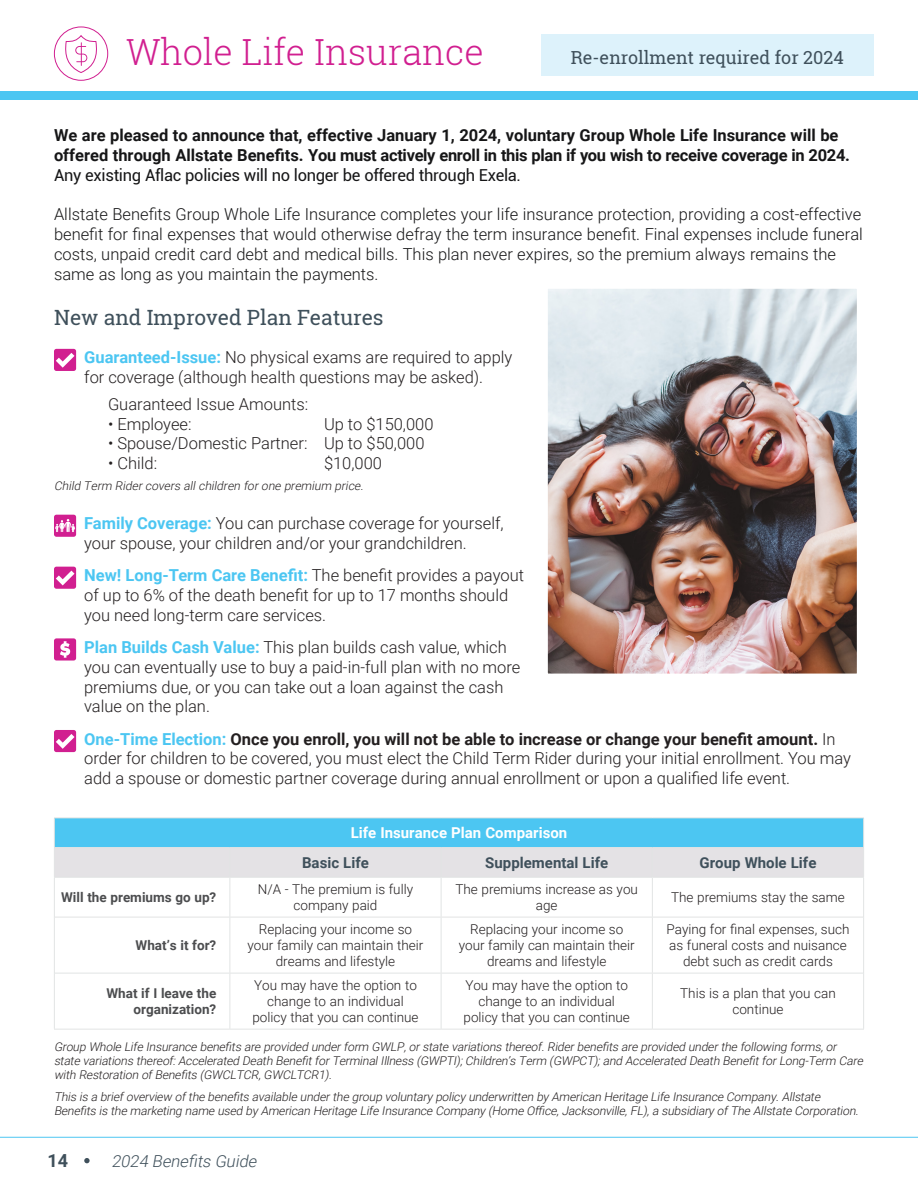
<style>
.page{position:relative;width:918px;height:1188px;background:#fff}
.page>*{position:absolute;margin:0;border:0;box-sizing:border-box;transform-origin:0 0}
.t1{font:300 36px "Roboto Slab";color:#d11f90}
.t2{font:21px "Roboto Slab";color:#3f505b}
.t3{font:18px "Roboto Slab";color:#3f505b}
.t4{font:700 18px "Roboto";color:#3f505b}
.t5{font:300 16.5px/19.8px "Roboto";color:#231f20}
.t6{font:300 16.5px/19.8px "Roboto";color:#161617}
.t7{font:700 16.5px/19.8px "Roboto";color:#161617}
.t8{font:italic 300 16.5px "Roboto";color:#3f505b}
.t9{font:700 15px "Roboto";color:#3f505b}
.t10{font:700 15px "Roboto";color:#fff}
.t11{font:300 13.5px/16.2px "Roboto";color:#231f20;text-align:center}
.t12{font:700 13.5px/16.2px "Roboto";color:#4c4d4f;text-align:right}
.t13{font:italic 300 12px/14.4px "Roboto";color:#231f20}
.s1{font-weight:400}
.s2{font-weight:700;color:#4cc6f2}
.s3{font-weight:700}
</style>
<div class="page">
<svg style="left:0;top:1137px;width:918px;height:27px"></svg>
<svg style="left:84px;top:1158px;width:6px;height:5px"></svg>
<div style="left:0;top:91px;width:918px;height:9px;background:#4cc6f2"></div>
<div style="left:54px;top:349px;width:22px;height:22px;background:#d11f90;border-radius:2px"></div>
<svg style="left:56px;top:353px;width:18px;height:15px"></svg>
<div style="left:54px;top:515px;width:22px;height:22px;background:#d11f90;border-radius:2px"></div>
<svg style="left:55px;top:519px;width:20px;height:13px"></svg>
<div style="left:54px;top:567px;width:22px;height:22px;background:#d11f90;border-radius:2px"></div>
<svg style="left:56px;top:571px;width:18px;height:14px"></svg>
<div style="left:54px;top:638px;width:22px;height:23px;background:#d11f90;border-radius:2px"></div>
<svg style="left:60px;top:641px;width:10px;height:17px"></svg>
<div style="left:54px;top:730px;width:22px;height:22px;background:#d11f90;border-radius:2px"></div>
<svg style="left:56px;top:734px;width:18px;height:15px"></svg>
<svg style="left:55px;top:878px;width:808px;height:151px"></svg>
<hr style="left:54px;top:817px;width:176px;height:1px;background:#e2e4e4">
<hr style="left:230px;top:817px;width:211px;height:1px;background:#e2e4e4">
<hr style="left:441px;top:817px;width:211px;height:1px;background:#e2e4e4">
<hr style="left:652px;top:817px;width:212px;height:1px;background:#e2e4e4">
<svg style="left:54px;top:818px;width:810px;height:59px;background:#9ad4eb"></svg>
<hr style="left:54px;top:878px;width:1px;height:39px;background:#e2e4e4">
<hr style="left:54px;top:877px;width:176px;height:1px;background:#e2e4e4">
<hr style="left:230px;top:878px;width:1px;height:39px;background:#e2e4e4">
<hr style="left:230px;top:877px;width:211px;height:1px;background:#e2e4e4">
<hr style="left:441px;top:878px;width:1px;height:39px;background:#e2e4e4">
<hr style="left:441px;top:877px;width:211px;height:1px;background:#e2e4e4">
<hr style="left:652px;top:878px;width:1px;height:39px;background:#e2e4e4">
<hr style="left:652px;top:877px;width:212px;height:1px;background:#e2e4e4">
<hr style="left:863px;top:878px;width:1px;height:39px;background:#e2e4e4">
<hr style="left:54px;top:917px;width:1px;height:56px;background:#e2e4e4">
<hr style="left:55px;top:917px;width:175px;height:1px;background:#e2e4e4">
<hr style="left:230px;top:917px;width:1px;height:56px;background:#e2e4e4">
<hr style="left:230px;top:917px;width:211px;height:1px;background:#e2e4e4">
<hr style="left:441px;top:917px;width:1px;height:56px;background:#e2e4e4">
<hr style="left:441px;top:917px;width:211px;height:1px;background:#e2e4e4">
<hr style="left:652px;top:917px;width:1px;height:56px;background:#e2e4e4">
<hr style="left:652px;top:917px;width:211px;height:1px;background:#e2e4e4">
<hr style="left:863px;top:917px;width:1px;height:56px;background:#e2e4e4">
<hr style="left:54px;top:973px;width:1px;height:56px;background:#e2e4e4">
<hr style="left:55px;top:973px;width:175px;height:1px;background:#e2e4e4">
<hr style="left:54px;top:1029px;width:176px;height:1px;background:#e2e4e4">
<hr style="left:230px;top:973px;width:1px;height:56px;background:#e2e4e4">
<hr style="left:230px;top:973px;width:211px;height:1px;background:#e2e4e4">
<hr style="left:230px;top:1029px;width:211px;height:1px;background:#e2e4e4">
<hr style="left:441px;top:973px;width:1px;height:56px;background:#e2e4e4">
<hr style="left:441px;top:973px;width:211px;height:1px;background:#e2e4e4">
<hr style="left:441px;top:1029px;width:211px;height:1px;background:#e2e4e4">
<hr style="left:652px;top:973px;width:1px;height:56px;background:#e2e4e4">
<hr style="left:652px;top:973px;width:211px;height:1px;background:#e2e4e4">
<hr style="left:863px;top:973px;width:1px;height:56px;background:#e2e4e4">
<hr style="left:652px;top:1029px;width:212px;height:1px;background:#e2e4e4">
<img style="left:548px;top:289px;width:308px;height:384px">
<div style="left:54px;top:27px;width:54px;height:54px;border:1px solid #d11f90;border-radius:50%"></div>
<svg style="left:64px;top:34px;width:34px;height:39px"></svg>
<div style="left:541px;top:34px;width:332px;height:42px;background:#ddf2fb"></div>
<p class="t1" style="left:126px;top:27px;width:359px">Whole Life Insurance</p>
<p class="t3" style="left:571px;top:45px;width:275px">Re-enrollment required for 2024</p>
<p class="t7" style="left:54px;top:125px;width:797px">We are pleased to announce that, effective January 1, 2024, voluntary Group Whole Life Insurance will be offered through Allstate Benefits. You must actively enroll in this plan if you wish to receive coverage in 2024.<br><span class="s1">Any existing Aflac policies will no longer be offered through Exela.</span></p>
<p class="t6" style="left:54px;top:204px;width:810px">Allstate Benefits Group Whole Life Insurance completes your life insurance protection, providing a cost-effective benefit for final expenses that would otherwise defray the term insurance benefit. Final expenses include funeral costs, unpaid credit card debt and medical bills. This plan never expires, so the premium always remains the same as long as you maintain the payments.</p>
<p class="t2" style="left:54px;top:303px;width:331px">New and Improved Plan Features</p>
<p class="t5" style="left:84px;top:347px;width:430px"><span class="s2">Guaranteed-Issue:</span> No physical exams are required to apply for coverage (although health questions may be asked).</p>
<p class="t5" style="left:108px;top:393px;width:202px">Guaranteed Issue Amounts:</p>
<p class="t5" style="left:108px;top:413px;width:85px">• Employee:</p>
<p class="t5" style="left:324px;top:413px;width:111px">Up to $150,000</p>
<p class="t5" style="left:108px;top:433px;width:318px">• Spouse/Domestic Partner: Up to $50,000</p>
<p class="t5" style="left:108px;top:453px;width:51px">• Child:</p>
<p class="t5" style="left:324px;top:453px;width:59px">$10,000</p>
<p class="t13" style="left:54px;top:478px;width:314px">Child Term Ridercovers allchildren forone premium price.</p>
<p class="t5" style="left:84px;top:513px;width:421px"><span class="s2">Family Coverage:</span> You can purchase coverage for yourself, your spouse, your children and/or your grandchildren.</p>
<p class="t5" style="left:84px;top:565px;width:441px"><span class="s2">New! Long-Term Care Benefit:</span> The benefit provides a payout of up to 6% of the death benefit for up to 17 months should you need long-term care services.</p>
<p class="t5" style="left:84px;top:637px;width:438px"><span class="s2">Plan Builds Cash Value:</span> This plan builds cash value, which you can eventually use to buy a paid-in-full plan with no more premiums due, or you can take out a loan against the cash value on the plan.</p>
<p class="t5" style="left:84px;top:728px;width:768px"><span class="s2">One-Time Election:</span> <span class="s3">Once you enroll, you will not be able to increase or change your benefit amount.</span> In order for children to be covered, you must elect the Child Term Rider during your initial enrollment. You may add a spouse or domestic partner coverage during annual enrollment or upon a qualified life event.</p>
<p class="t10" style="left:351px;top:823px;width:218px">Life Insurance Plan Comparison</p>
<p class="t9" style="left:302px;top:852px;width:68px">Basic Life</p>
<p class="t9" style="left:485px;top:852px;width:124px">Supplemental Life</p>
<p class="t9" style="left:700px;top:852px;width:118px">Group Whole Life</p>
<p class="t12" style="left:61px;top:889px;width:157px">Will the premiums go up?</p>
<p class="t11" style="left:258px;top:881px;width:157px">N/A - The premium is fully company paid</p>
<p class="t11" style="left:455px;top:881px;width:184px">The premiums increase as you age</p>
<p class="t11" style="left:671px;top:889px;width:175px">The premiums stay the same</p>
<p class="t12" style="left:136px;top:937px;width:82px">What’s it for?</p>
<p class="t11" style="left:247px;top:921px;width:178px">Replacing your income so your family can maintain their dreams and lifestyle</p>
<p class="t11" style="left:459px;top:921px;width:178px">Replacing your income so your family can maintain their dreams and lifestyle</p>
<p class="t11" style="left:666px;top:921px;width:185px">Paying for final expenses, such as funeral costs and nuisance debt such as credit cards</p>
<p class="t12" style="left:106px;top:985px;width:111px">What if I leave the organization?</p>
<p class="t11" style="left:252px;top:977px;width:168px">You may have the option to change to an individual policy that you can continue</p>
<p class="t11" style="left:464px;top:977px;width:168px">You may have the option to change to an individual policy that you can continue</p>
<p class="t11" style="left:680px;top:985px;width:157px">This is a plan that you can continue</p>
<p class="t13" style="left:54px;top:1039px;width:813px">Group Whole Life Insurance benefits are provided underform GWLP,orstate variations thereof.Riderbenefits are provided underthe following forms,or state variations thereof:Accelerated Death BenefitforTerminalIllness (GWPTI);Children’s Term (GWPCT);and Accelerated Death BenefitforLong-Term Care with Restoration ofBenefits (GWCLTCR,GWCLTCR1).</p>
<p class="t13" style="left:54px;top:1089px;width:809px">This is a briefoverview ofthe benefits available underthe group voluntary policy underwritten by American Heritage Life Insurance Company.Allstate<br>Benefits is the marketing name used by American Heritage Life Insurance Company (Home Office,Jacksonville,FL),a subsidiary ofThe Allstate Corporation.</p>
<p class="t4" style="left:48px;top:1148px;width:22px">14</p>
<p class="t8" style="left:111px;top:1149px;width:150px">2024 Benefits Guide</p>
</div>
